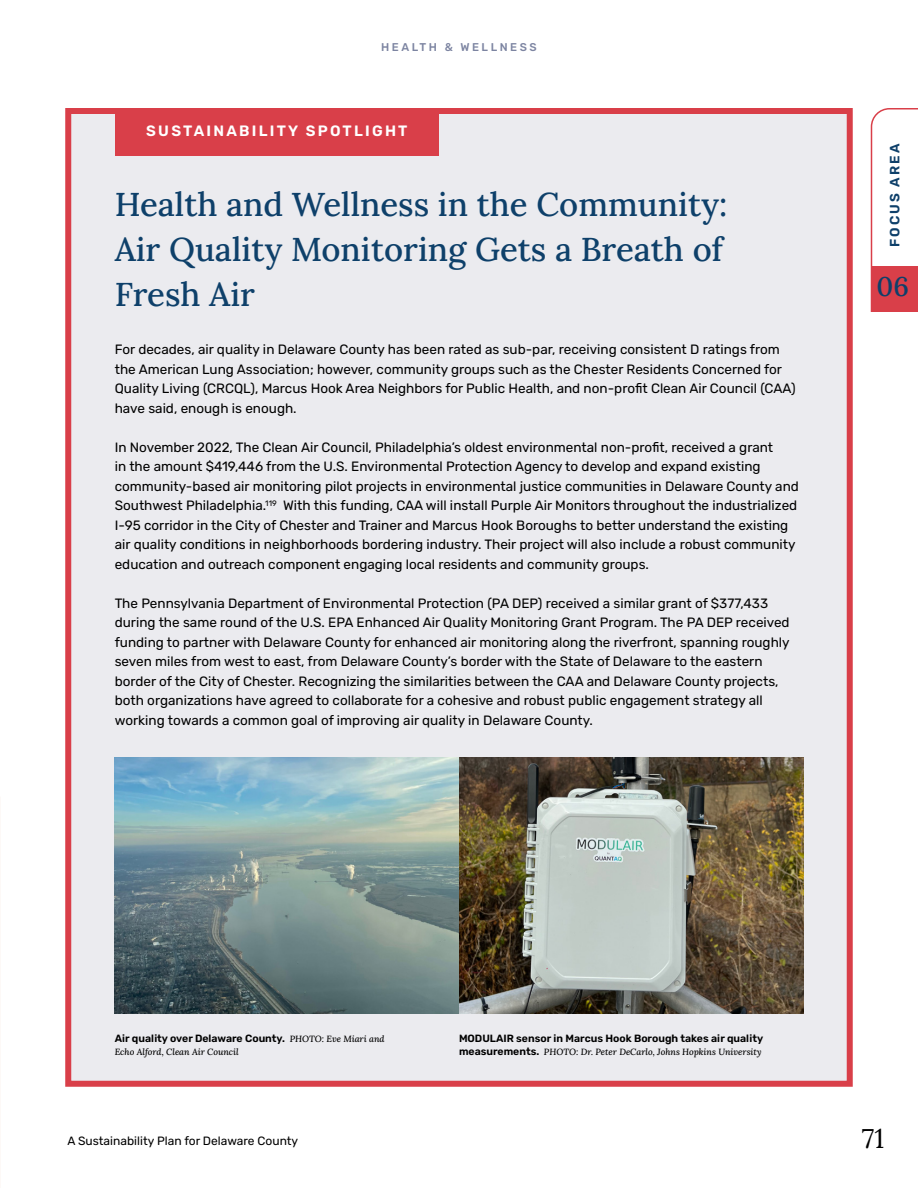
<style>
.page{position:relative;width:918px;height:1188px;background:#fff}
.page>*{position:absolute;margin:0;border:0;box-sizing:border-box;transform-origin:0 0}
.t1{font:33px/45px "Lora";color:#0e406a}
.t2{font:27px "Lora";color:#0e406a}
.t3{font:27px "Lora";color:#000}
.t4{font:600 15px "Rubik";letter-spacing:.15em;color:#fff}
.t5{font:13.5px/19.5px "Rubik";color:#000}
.t6{font:600 13.5px "Rubik";letter-spacing:.15em;color:#0e406a}
.t7{font:12px "Rubik";color:#000}
.t8{font:500 11.25px "Rubik";letter-spacing:.225em;color:#7c84a1}
.t9{font:600 10.5px "Rubik";color:#000}
.t10{font:italic 9px "Lora";color:#000}
.s1{font-family:"Lora";font-weight:400;font-style:italic;font-size:9px}
.s2{font-family:"Rubik";font-weight:600;font-style:normal;font-size:10.5px}
</style>
<div class="page">
<svg style="left:870px;top:108px;width:48px;height:204px"></svg>
<div style="left:68px;top:111px;width:782px;height:972px;background:#ebebef"></div>
<div style="left:115px;top:108px;width:324px;height:47px;background:#d93f49"></div>
<img style="left:115px;top:757px;width:688px;height:257px">
<div style="left:65px;top:108px;width:788px;height:979px;border:6px solid #d93f49"></div>
<p class="t8" style="left:381px;top:41px;width:157px">HEALTH &amp; WELLNESS</p>
<p class="t4" style="left:146px;top:122px;width:263px">SUSTAINABILITY SPOTLIGHT</p>
<p class="t1" style="left:115px;top:179px;width:614px">Health and Wellness in the Community:<br>Air Quality Monitoring Gets a Breath of<br>Fresh Air</p>
<p class="t5" style="left:115px;top:340px;width:682px">For decades, air quality in Delaware County has been rated as sub-par, receiving consistent D ratings from the American Lung Association; however, community groups such as the Chester Residents Concerned for Quality Living (CRCQL), Marcus Hook Area Neighbors for Public Health, and non-profit Clean Air Council (CAA) have said, enough is enough.</p>
<p class="t5" style="left:115px;top:438px;width:686px">In November 2022, The Clean Air Council, Philadelphia’s oldest environmental non-profit, received a grant<br>in the amount $419,446 from the U.S. Environmental Protection Agency to develop and expand existing community-based air monitoring pilot projects in environmental justice communities in Delaware County and Southwest Philadelphia.<sup>119</sup> With this funding, CAA will install Purple Air Monitors throughout the industrialized I-95 corridor in the City of Chester and Trainer and Marcus Hook Boroughs to better understand the existing air quality conditions in neighborhoods bordering industry. Their project will also include a robust community education and outreach component engaging local residents and community groups.</p>
<p class="t5" style="left:115px;top:594px;width:676px">The Pennsylvania Department of Environmental Protection (PA DEP) received a similar grant of $377,433 during the same round of the U.S. EPA Enhanced Air Quality Monitoring Grant Program. The PA DEP received funding to partner with Delaware County for enhanced air monitoring along the riverfront, spanning roughly seven miles from west to east, from Delaware County’s border with the State of Delaware to the eastern border of the City of Chester. Recognizing the similarities between the CAA and Delaware County projects, both organizations have agreed to collaborate for a cohesive and robust public engagement strategy all working towards a common goal of improving air quality in Delaware County.</p>
<p class="t6" style="left:887px;top:247px;width:105px;rotate:-90deg">FOCUS AREA</p>
<p class="t2" style="left:877px;top:266px;width:34px">06</p>
<p class="t9" style="left:115px;top:1033px;width:271px">Air quality over Delaware County. <span class="s1">PHOTO: Eve Miari and</span></p>
<p class="t10" style="left:115px;top:1045px;width:126px">Echo Alford, Clean Air Council</p>
<p class="t9" style="left:459px;top:1033px;width:306px">MODULAIR sensor in Marcus Hook Borough takes air quality</p>
<p class="t10" style="left:459px;top:1045px;width:304px"><span class="s2">measurements.</span> PHOTO: Dr. Peter DeCarlo, Johns Hopkins University</p>
<p class="t7" style="left:68px;top:1134px;width:232px">A Sustainability Plan for Delaware County</p>
<p class="t3" style="left:862px;top:1118px;width:24px">71</p>
</div>
